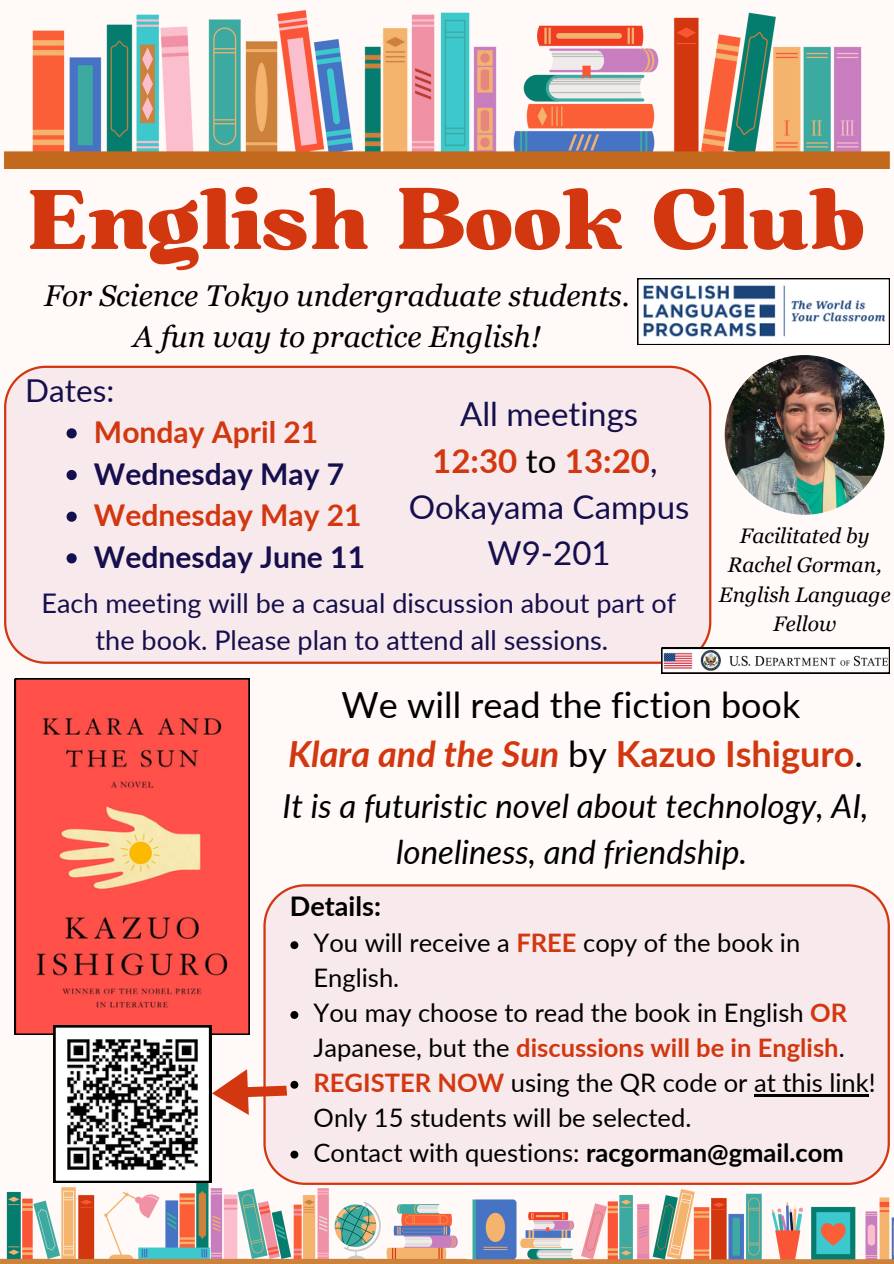
<style>
.page{position:relative;width:894px;height:1264px;background:#fff}
.page>*{position:absolute;margin:0;border:0;box-sizing:border-box;transform-origin:0 0}
.t1{font:81.45px "Bugaki";color:#d23710}
.t2{font:36px/49.5px "Lato";color:#000;text-align:center}
.t3{font:italic 33px/46.2px "Lato";color:#000;text-align:center}
.t4{font:33px/46.2px "Lato";color:#160f4d;text-align:center}
.t5{font:31.5px "Lato";color:#160f4d}
.t6{font:italic 30px/41.7px "Georgia Pro";color:#000;text-align:center}
.t7{font:700 30px "Lato";color:#160f4d}
.t8{font:700 30px "Lato";color:#d23710}
.t9{font:27px/37.2px "Lato";color:#160f4d;text-align:center}
.t10{font:700 27px "Lato";color:#000}
.t11{font:25.5px/35px "Lato";color:#000}
.t12{font:italic 21px/29.2px "Georgia Pro";color:#000;text-align:center}
.s1{font-weight:700;color:#d23710}
.s2{color:#000}
.s3{font-weight:700;font-style:italic;color:#d23710}
.s4{font-weight:700}
</style>
<div class="page">
<div style="left:0;top:0;width:893px;height:1263px;background:#fffaf7"></div>
<img style="left:4px;top:11px;width:885px;height:157px">
<img style="left:0;top:1182px;width:466px;height:81px">
<div style="left:263px;top:884px;width:626px;height:300px;background:#f8eaec"></div>
<svg style="left:290px;top:941px;width:8px;height:8px"></svg>
<svg style="left:290px;top:1011px;width:8px;height:7px"></svg>
<hr style="left:753px;top:1094px;width:115px;height:2px;background:#000">
<div style="left:4px;top:366px;width:707px;height:298px;background:#f8eaec"></div>
<img style="left:724px;top:355px;width:160px;height:160px;border-radius:50%">
<svg style="left:15px;top:678px;width:234px;height:356px;background:#f1584d"></svg>
<svg style="left:637px;top:278px;width:252px;height:67px"></svg>
<img style="left:465px;top:1189px;width:428px;height:74px">
<svg style="left:53px;top:1025px;width:245px;height:157px"></svg>
<svg style="left:661px;top:648px;width:228px;height:25px"></svg>
<svg style="left:67px;top:428px;width:10px;height:10px"></svg>
<svg style="left:67px;top:470px;width:10px;height:10px"></svg>
<svg style="left:67px;top:511px;width:10px;height:11px"></svg>
<svg style="left:67px;top:553px;width:10px;height:10px"></svg>
<p class="t1" style="left:28px;top:169px;width:838px">English Book Club</p>
<p class="t6" style="left:44px;top:274px;width:587px">For Science Tokyo undergraduate students.<br>A fun way to practice English!</p>
<h2 class="t5" style="left:25px;top:371px;width:91px">Dates:</h2>
<p class="t8" style="left:94px;top:413px;width:226px">Monday April 21</p>
<h5 class="t7" style="left:94px;top:455px;width:252px">Wednesday May 7</h5>
<p class="t8" style="left:94px;top:496px;width:269px">Wednesday May 21</p>
<p class="t7" style="left:94px;top:538px;width:272px">Wednesday June 11</p>
<p class="t4" style="left:408px;top:390px;width:282px">All meetings<br><span class="s1">12:30</span> <span class="s2">to</span> <span class="s1">13:20</span>,<br>Ookayama Campus<br>W9-201</p>
<h2 class="t9" style="left:41px;top:584px;width:636px">Each meeting will be a casual discussion about part of the book. Please plan to attend all sessions.</h2>
<h4 class="t12" style="left:718px;top:521px;width:173px">Facilitated by<br>Rachel Gorman,<br>English Language<br>Fellow</h4>
<p class="t2" style="left:288px;top:679px;width:576px">We will read the fiction book<br><span class="s3">Klara and the Sun</span> by <span class="s1">Kazuo Ishiguro</span>.</p>
<h2 class="t3" style="left:282px;top:781px;width:587px">It is a futuristic novel about technology, AI, loneliness, and friendship.</h2>
<p class="t10" style="left:290px;top:889px;width:93px">Details:</p>
<h1 class="t11" style="left:313px;top:925px;width:488px">You will receive a <span class="s1">FREE</span> copy of the book in<br>English.</h1>
<h3 class="t11" style="left:313px;top:994px;width:535px">You may choose to read the book in English <span class="s1">OR<br></span>Japanese, but the <span class="s1">discussions will be in English</span>.</h3>
<p class="t11" style="left:313px;top:1064px;width:563px"><span class="s1">REGISTER NOW</span> using the QR code or at this link!<br>Only 15 students will be selected.</p>
<p class="t11" style="left:313px;top:1134px;width:531px">Contact with questions: <span class="s4">racgorman@gmail.com</span></p>
</div>
